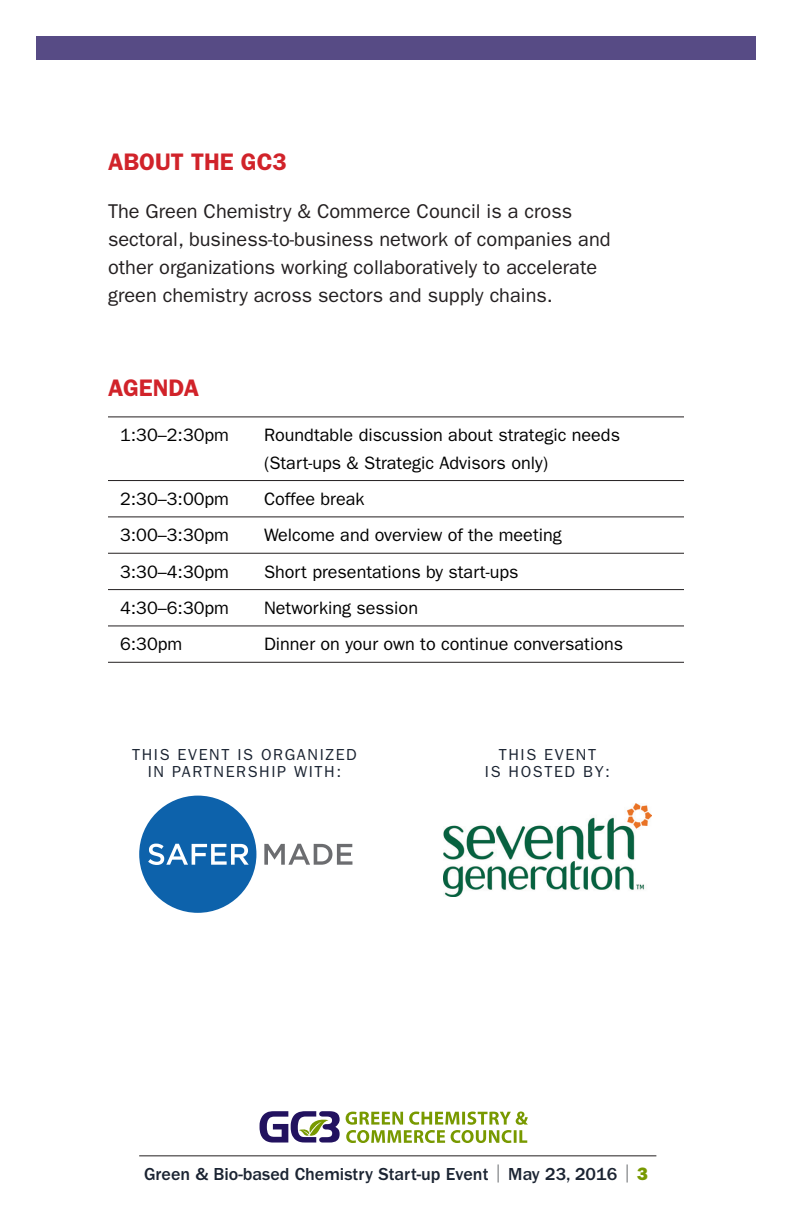
<style>
.page{position:relative;width:792px;height:1224px;background:#fff}
.page>*{position:absolute;margin:0;border:0;box-sizing:border-box;transform-origin:0 0}
.t1{font:600 24px "ITC Franklin Gothic Std";color:#d1232a}
.t2{font:20px/28px "ITC Franklin Gothic Std";color:#231f20}
.t3{font:18px/27.2px "ITC Franklin Gothic Std";color:#000}
.t4{font:500 18px "ITC Franklin Gothic Std";color:#1b2432}
.t5{font:16px/16.8px "ITC Franklin Gothic Std";letter-spacing:.1em;color:#1b2432;text-align:center}
.s1{font-weight:400;font-stretch:condensed;color:#808285}
.s2{font-family:"ITC Franklin Gothic Std Hvy";font-weight:400;color:#789900}
</style>
<div class="page">
<svg style="left:260px;top:1111px;width:80px;height:32px"></svg>
<svg style="left:346px;top:1112px;width:182px;height:31px"></svg>
<hr style="left:139px;top:1156px;width:517px;height:1px;background:#231f20">
<img style="left:443px;top:803px;width:208px;height:94px">
<svg style="left:139px;top:796px;width:117px;height:117px"></svg>
<svg style="left:264px;top:844px;width:88px;height:21px"></svg>
<svg style="left:108px;top:417px;width:576px;height:245px"></svg>
<hr style="left:108px;top:416px;width:144px;height:1px;background:#231f20">
<hr style="left:252px;top:416px;width:432px;height:1px;background:#231f20">
<hr style="left:108px;top:480px;width:144px;height:1px;background:#231f20">
<hr style="left:252px;top:480px;width:432px;height:1px;background:#231f20">
<hr style="left:108px;top:516px;width:144px;height:1px;background:#231f20">
<hr style="left:252px;top:516px;width:432px;height:1px;background:#231f20">
<hr style="left:108px;top:553px;width:144px;height:1px;background:#231f20">
<hr style="left:252px;top:553px;width:432px;height:1px;background:#231f20">
<hr style="left:108px;top:589px;width:144px;height:1px;background:#231f20">
<hr style="left:252px;top:589px;width:432px;height:1px;background:#231f20">
<hr style="left:108px;top:625px;width:144px;height:1px;background:#231f20">
<hr style="left:252px;top:625px;width:432px;height:1px;background:#231f20">
<hr style="left:108px;top:662px;width:144px;height:1px;background:#231f20">
<hr style="left:252px;top:662px;width:432px;height:1px;background:#231f20">
<div style="left:36px;top:36px;width:720px;height:24px;background:#574b85"></div>
<p class="t1" style="left:108px;top:148px;width:181px">ABOUT THE GC3</p>
<p class="t2" style="left:108px;top:197px;width:504px">The Green Chemistry &amp; Commerce Council is a cross sectoral, business-to-business network of companies and other organizations working collaboratively to accelerate green chemistry across sectors and supply chains.</p>
<p class="t1" style="left:108px;top:373px;width:93px">AGENDA</p>
<p class="t3" style="left:120px;top:422px;width:111px">1:30–2:30pm</p>
<p class="t3" style="left:264px;top:422px;width:358px">Roundtable discussion about strategic needs (Start-ups &amp; Strategic Advisors only)</p>
<p class="t3" style="left:120px;top:485px;width:111px">2:30–3:00pm</p>
<p class="t3" style="left:264px;top:485px;width:102px">Coffee break</p>
<p class="t3" style="left:120px;top:522px;width:111px">3:00–3:30pm</p>
<p class="t3" style="left:264px;top:522px;width:299px">Welcome and overview of the meeting</p>
<p class="t3" style="left:120px;top:558px;width:111px">3:30–4:30pm</p>
<p class="t3" style="left:264px;top:558px;width:256px">Short presentations by start-ups</p>
<p class="t3" style="left:120px;top:594px;width:111px">4:30–6:30pm</p>
<p class="t3" style="left:264px;top:594px;width:156px">Networking session</p>
<p class="t3" style="left:120px;top:631px;width:64px">6:30pm</p>
<p class="t3" style="left:264px;top:631px;width:361px">Dinner on your own to continue conversations</p>
<p class="t5" style="left:132px;top:746px;width:226px">THIS EVENT IS ORGANIZED<br>IN PARTNERSHIP WITH:</p>
<p class="t5" style="left:485px;top:746px;width:127px">THIS EVENT<br>IS HOSTED BY:</p>
<p class="t4" style="left:144px;top:1164px;width:505px">Green &amp; Bio-based Chemistry Start-up Event <span class="s1">|</span> May 23, 2016 <span class="s1">|</span> <span class="s2">3</span></p>
</div>
